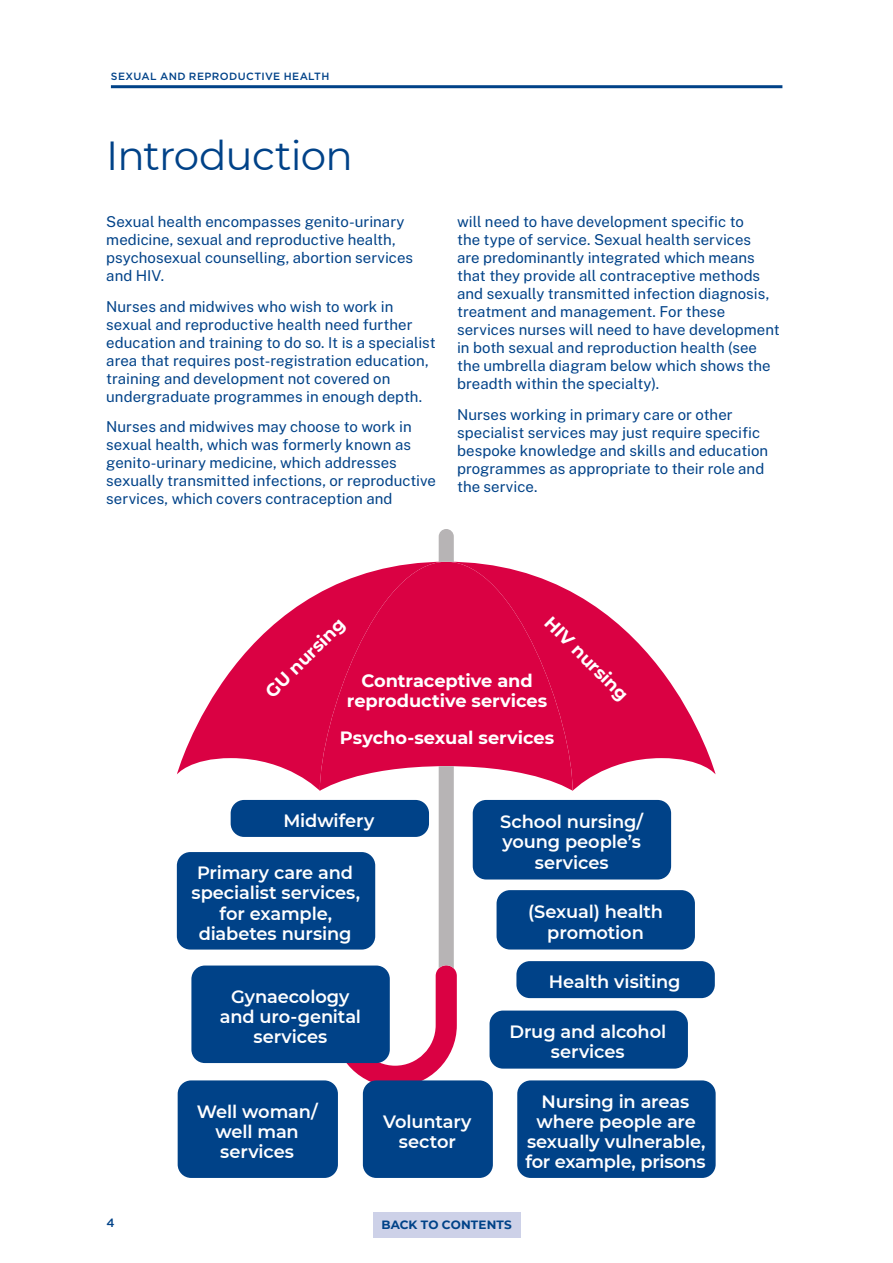
<style>
.page{position:relative;width:893px;height:1263px;background:#fff}
.page>*{position:absolute;margin:0;border:0;box-sizing:border-box;transform-origin:0 0}
.t1{font:40.5px "Montserrat";letter-spacing:-.025em;color:#004288}
.t2{font:600 17.85px/20.1px "Montserrat";letter-spacing:-.01em;color:#fff;text-align:center}
.t3{font:700 17.85px/20.1px "Montserrat";letter-spacing:-.005em;color:#fff;text-align:center}
.t4{font:15px/18px "Public Sans";color:#004288}
.t5{font:700 12px "Montserrat";letter-spacing:.01em;color:#004288}
.t6{font:500 12px "Gotham";color:#004288}
.t7{font:500 10.5px "Gotham";letter-spacing:.035em;color:#004288}
</style>
<div class="page">
<hr style="left:111px;top:85px;width:671px;height:3px;background:#004288">
<div style="left:373px;top:1212px;width:147px;height:26px;background:#cdd1e8"></div>
<div style="left:231px;top:800px;width:198px;height:37px;background:#004288;border-radius:13px"></div>
<div style="left:177px;top:852px;width:198px;height:97px;background:#004288;border-radius:13px"></div>
<div style="left:178px;top:1080px;width:160px;height:98px;background:#004288;border-radius:13px"></div>
<div style="left:517px;top:1080px;width:199px;height:98px;background:#004288;border-radius:13px"></div>
<div style="left:490px;top:1010px;width:198px;height:58px;background:#004288;border-radius:13px"></div>
<div style="left:516px;top:961px;width:199px;height:37px;background:#004288;border-radius:13px"></div>
<div style="left:473px;top:800px;width:198px;height:79px;background:#004288;border-radius:13px"></div>
<div style="left:497px;top:890px;width:198px;height:59px;background:#004288;border-radius:13px"></div>
<svg style="left:573px;top:593px;width:143px;height:198px;fill:#da0143"></svg>
<svg style="left:177px;top:592px;width:143px;height:199px;fill:#da0143"></svg>
<svg style="left:320px;top:562px;width:253px;height:229px;background:#dd1652"></svg>
<svg style="left:439px;top:529px;width:15px;height:34px"></svg>
<svg style="left:333px;top:766px;width:124px;height:321px"></svg>
<div style="left:191px;top:965px;width:199px;height:98px;background:#004288;border-radius:13px"></div>
<div style="left:363px;top:1080px;width:130px;height:98px;background:#004288;border-radius:13px"></div>
<p class="t7" style="left:111px;top:69px;width:220px">SEXUAL AND REPRODUCTIVE HEALTH</p>
<h1 class="t1" style="left:106px;top:128px;width:248px">Introduction</h1>
<p class="t4" style="left:106px;top:211px;width:308px">Sexual health encompasses genito-urinary medicine, sexual and reproductive health, psychosexual counselling, abortion services and HIV.</p>
<p class="t4" style="left:106px;top:296px;width:331px">Nurses and midwives who wish to work in sexual and reproductive health need further education and training to do so. It is a specialist area that requires post-registration education, training and development not covered on undergraduate programmes in enough depth.</p>
<p class="t4" style="left:106px;top:417px;width:331px">Nurses and midwives may choose to work in sexual health, which was formerly known as genito-urinary medicine, which addresses sexually transmitted infections, or reproductive services, which covers contraception and</p>
<p class="t4" style="left:457px;top:211px;width:324px">will need to have development specific to<br>the type of service. Sexual health services<br>are predominantly integrated which means that they provide all contraceptive methods and sexually transmitted infection diagnosis, treatment and management. For these services nurses will need to have development in both sexual and reproduction health (see the umbrella diagram below which shows the breadth within the specialty).</p>
<p class="t4" style="left:457px;top:404px;width:313px">Nurses working in primary care or other specialist services may just require specific bespoke knowledge and skills and education programmes as appropriate to their role and the service.</p>
<p class="t3" style="left:261px;top:687px;width:105px;rotate:-45deg">GU nursing</p>
<p class="t3" style="left:555px;top:612px;width:111px;rotate:45deg">HIV nursing</p>
<p class="t3" style="left:347px;top:669px;width:202px">Contraceptive and reproductive services</p>
<p class="t3" style="left:340px;top:726px;width:216px">Psycho-sexual services</p>
<p class="t2" style="left:283px;top:810px;width:92px">Midwifery</p>
<p class="t2" style="left:192px;top:862px;width:170px">Primary care and specialist services, for example, diabetes nursing</p>
<p class="t2" style="left:220px;top:985px;width:143px">Gynaecology and uro-genital services</p>
<p class="t2" style="left:500px;top:811px;width:144px">School nursing/ young people’s services</p>
<p class="t2" style="left:528px;top:901px;width:136px">(Sexual) health promotion</p>
<p class="t2" style="left:549px;top:971px;width:133px">Health visiting</p>
<p class="t2" style="left:509px;top:1021px;width:158px">Drug and alcohol services</p>
<p class="t2" style="left:197px;top:1100px;width:122px">Well woman/ well man services</p>
<p class="t2" style="left:525px;top:1090px;width:182px">Nursing in areas where people are sexually vulnerable, for example, prisons</p>
<p class="t2" style="left:383px;top:1110px;width:90px">Voluntary sector</p>
<p class="t6" style="left:106px;top:1215px;width:10px">4</p>
<p class="t5" style="left:381px;top:1216px;width:132px">BACK TO CONTENTS</p>
</div>
